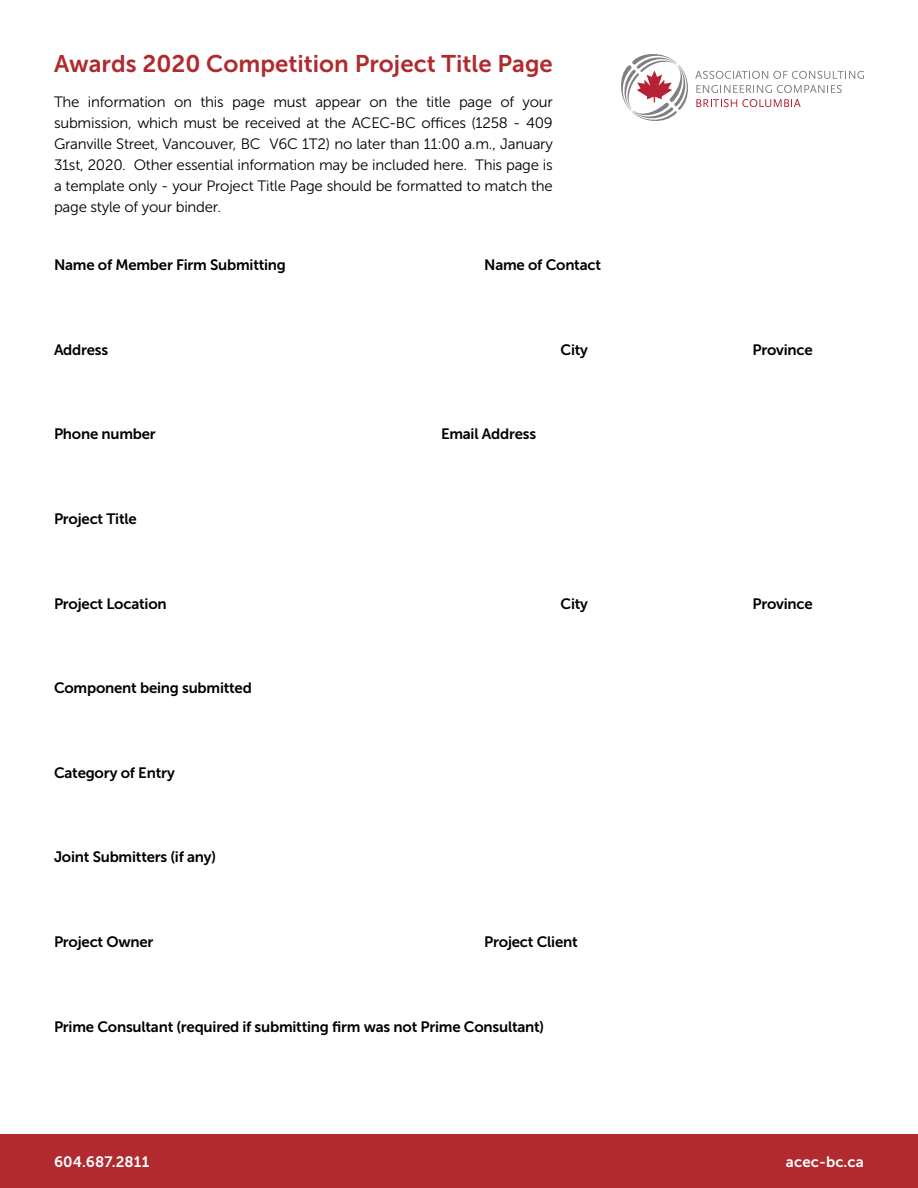
<style>
.page{position:relative;width:918px;height:1188px;background:#fff}
.page>*{position:absolute;margin:0;border:0;box-sizing:border-box;transform-origin:0 0}
.t1{font:24px "Museo Sans 700";color:#b02a2f}
.t2{font:15px/21px "Museo Sans 300";letter-spacing:-.015em;color:#000;text-align:justify}
.t3{font:15px "Museo Sans 700";letter-spacing:-.015em;color:#000}
.t4{font:15px "Museo Sans 700";letter-spacing:.01em;color:#fff}
</style>
<div class="page">
<svg style="left:621px;top:54px;width:243px;height:67px"></svg>
<div style="left:0;top:1134px;width:918px;height:54px;background:#b02a2f"></div>
<h1 class="t1" style="left:54px;top:50px;width:500px">Awards 2020 Competition Project Title Page</h1>
<p class="t2" style="left:54px;top:91px;width:500px">The information on this page must appear on the title page of your submission, which must be received at the ACEC-BC offices (1258 - 409<br>Granville Street, Vancouver, BC V6C 1T2) no later than 11:00 a.m., January 31st, 2020. Other essential information may be included here. This page is a template only - your Project Title Page should be formatted to match the page style of your binder.</p>
<p class="t3" style="left:54px;top:257px;width:234px">Name of Member Firm Submitting</p>
<p class="t3" style="left:484px;top:257px;width:118px">Name of Contact</p>
<p class="t3" style="left:54px;top:341px;width:56px">Address</p>
<p class="t3" style="left:561px;top:341px;width:29px">City</p>
<p class="t3" style="left:752px;top:341px;width:62px">Province</p>
<p class="t3" style="left:54px;top:426px;width:103px">Phone number</p>
<p class="t3" style="left:441px;top:426px;width:97px">Email Address</p>
<p class="t3" style="left:54px;top:510px;width:84px">Project Title</p>
<p class="t3" style="left:54px;top:595px;width:114px">Project Location</p>
<p class="t3" style="left:561px;top:595px;width:29px">City</p>
<p class="t3" style="left:752px;top:595px;width:62px">Province</p>
<p class="t3" style="left:54px;top:680px;width:199px">Component being submitted</p>
<p class="t3" style="left:54px;top:764px;width:122px">Category of Entry</p>
<p class="t3" style="left:54px;top:849px;width:164px">Joint Submitters (if any)</p>
<p class="t3" style="left:54px;top:933px;width:101px">Project Owner</p>
<p class="t3" style="left:484px;top:933px;width:95px">Project Client</p>
<p class="t3" style="left:54px;top:1019px;width:492px">Prime Consultant (required if submitting firm was not Prime Consultant)</p>
<p class="t4" style="left:54px;top:1153px;width:97px">604.687.2811</p>
<p class="t4" style="left:786px;top:1153px;width:80px">acec-bc.ca</p>
</div>
